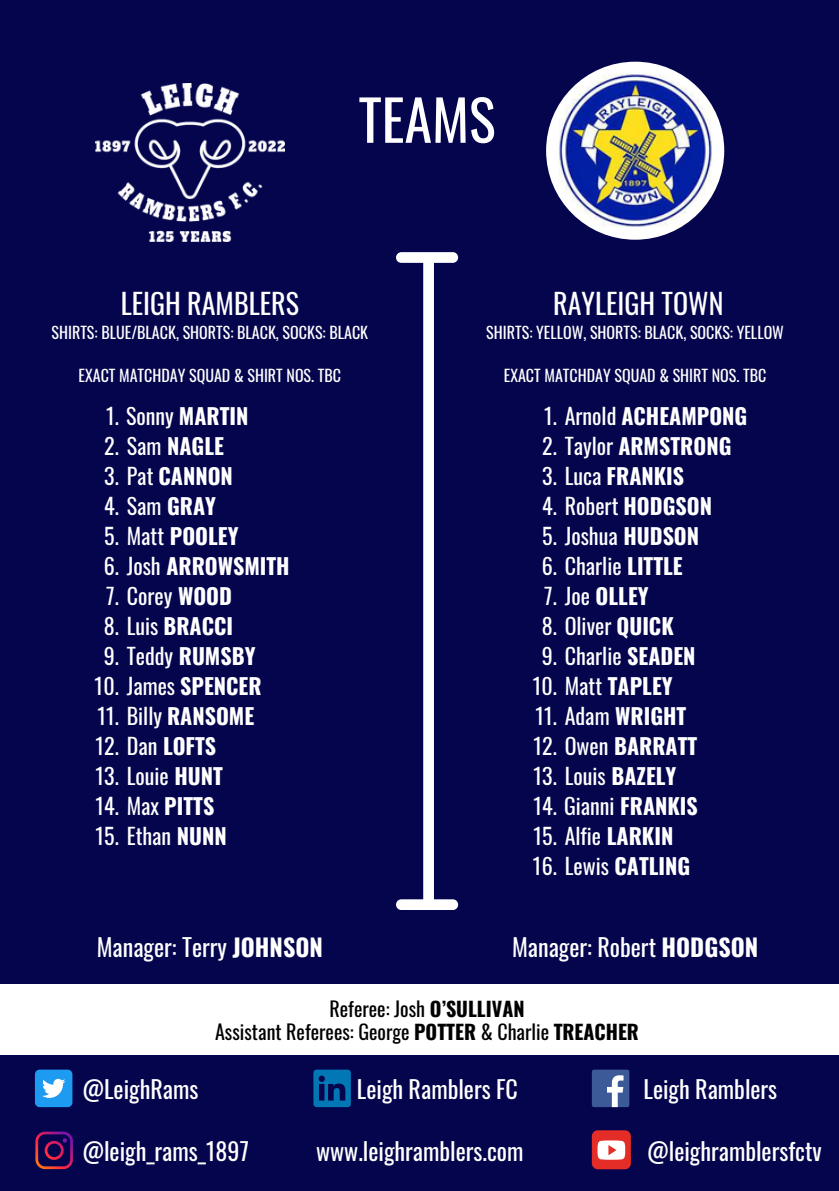
<style>
.page{position:relative;width:839px;height:1191px;background:#fff}
.page>*{position:absolute;margin:0;border:0;box-sizing:border-box;transform-origin:0 0}
.t1{font:56px "Oswald";color:#fff}
.t2{font:28px "Oswald";color:#fff}
.t3{font:24px "Oswald";color:#fff}
.t4{font:22px "Oswald";color:#fff}
.t5{font:700 22px "Oswald";color:#fff}
.t6{font:20px/23px "Oswald";color:#000;text-align:center}
.t7{font:16px "Oswald";color:#fff}
.s1{font-weight:700}
.s2{font-weight:400}
</style>
<div class="page">
<div style="left:0;top:0;width:838px;height:1191px;background:#04054d"></div>
<svg style="left:396px;top:252px;width:62px;height:658px"></svg>
<img style="left:95px;top:84px;width:189px;height:157px">
<div style="left:0;top:984px;width:838px;height:71px;background:#fff"></div>
<svg style="left:35px;top:1132px;width:38px;height:37px"></svg>
<div style="left:591px;top:1070px;width:38px;height:37px;background:#3d5a98;border-radius:2px"></div>
<svg style="left:607px;top:1075px;width:16px;height:32px"></svg>
<div style="left:591px;top:1130px;width:39px;height:39px;background:#e52d27;border-radius:6px"></div>
<svg style="left:597px;top:1140px;width:28px;height:20px"></svg>
<div style="left:35px;top:1070px;width:37px;height:37px;background:#1d9bf0;border-radius:5px"></div>
<svg style="left:42px;top:1079px;width:23px;height:19px"></svg>
<svg style="left:313px;top:1070px;width:38px;height:37px"></svg>
<img style="left:546px;top:62px;width:178px;height:178px;border-radius:50%">
<h1 class="t1" style="left:358px;top:76px;width:138px">TEAMS</h1>
<p class="t2" style="left:121px;top:282px;width:180px">LEIGH RAMBLERS</p>
<p class="t7" style="left:52px;top:320px;width:318px">SHIRTS: BLUE/BLACK, SHORTS: BLACK, SOCKS: BLACK</p>
<p class="t7" style="left:79px;top:363px;width:264px">EXACT MATCHDAY SQUAD &amp; SHIRT NOS. TBC</p>
<p class="t4" style="left:106px;top:399px;width:144px">1. Sonny <span class="s1">MARTIN</span></p>
<p class="t4" style="left:104px;top:429px;width:121px">2. Sam <span class="s1">NAGLE</span></p>
<p class="t5" style="left:104px;top:459px;width:130px"><span class="s2">3. Pat</span> CANNON</p>
<p class="t4" style="left:104px;top:489px;width:113px">4. Sam <span class="s1">GRAY</span></p>
<p class="t4" style="left:104px;top:519px;width:136px">5. Matt <span class="s1">POOLEY</span></p>
<p class="t5" style="left:104px;top:549px;width:187px"><span class="s2">6. Josh</span> ARROWSMITH</p>
<p class="t4" style="left:106px;top:579px;width:127px">7. Corey <span class="s1">WOOD</span></p>
<p class="t4" style="left:104px;top:609px;width:131px">8. Luis <span class="s1">BRACCI</span></p>
<p class="t4" style="left:104px;top:639px;width:153px">9. Teddy <span class="s1">RUMSBY</span></p>
<p class="t4" style="left:95px;top:669px;width:168px">10. James <span class="s1">SPENCER</span></p>
<p class="t4" style="left:97px;top:699px;width:158px">11. Billy <span class="s1">RANSOME</span></p>
<p class="t4" style="left:95px;top:729px;width:122px">12. Dan <span class="s1">LOFTS</span></p>
<p class="t4" style="left:95px;top:759px;width:129px">13. Louie <span class="s1">HUNT</span></p>
<p class="t4" style="left:95px;top:789px;width:120px">14. Max <span class="s1">PITTS</span></p>
<p class="t4" style="left:96px;top:819px;width:133px">15. Ethan <span class="s1">NUNN</span></p>
<p class="t2" style="left:553px;top:282px;width:172px">RAYLEIGH TOWN</p>
<p class="t7" style="left:486px;top:320px;width:299px">SHIRTS: YELLOW, SHORTS: BLACK, SOCKS: YELLOW</p>
<p class="t7" style="left:504px;top:363px;width:264px">EXACT MATCHDAY SQUAD &amp; SHIRT NOS. TBC</p>
<p class="t5" style="left:544px;top:399px;width:205px"><span class="s2">1. Arnold</span> ACHEAMPONG</p>
<p class="t5" style="left:542px;top:429px;width:191px"><span class="s2">2. Taylor</span> ARMSTRONG</p>
<p class="t5" style="left:542px;top:459px;width:143px"><span class="s2">3. Luca</span> FRANKIS</p>
<p class="t4" style="left:542px;top:489px;width:171px">4. Robert <span class="s1">HODGSON</span></p>
<p class="t4" style="left:542px;top:519px;width:158px">5. Joshua <span class="s1">HUDSON</span></p>
<p class="t4" style="left:541px;top:549px;width:143px">6. Charlie <span class="s1">LITTLE</span></p>
<p class="t4" style="left:544px;top:579px;width:106px">7. Joe <span class="s1">OLLEY</span></p>
<p class="t4" style="left:541px;top:609px;width:133px">8. Oliver <span class="s1">QUICK</span></p>
<p class="t4" style="left:541px;top:639px;width:155px">9. Charlie <span class="s1">SEADEN</span></p>
<p class="t4" style="left:532px;top:669px;width:141px">10. Matt <span class="s1">TAPLEY</span></p>
<p class="t4" style="left:535px;top:699px;width:153px">11. Adam <span class="s1">WRIGHT</span></p>
<p class="t4" style="left:533px;top:729px;width:165px">12. Owen <span class="s1">BARRATT</span></p>
<p class="t4" style="left:533px;top:759px;width:144px">13. Louis <span class="s1">BAZELY</span></p>
<p class="t4" style="left:533px;top:789px;width:166px">14. Gianni <span class="s1">FRANKIS</span></p>
<p class="t4" style="left:533px;top:819px;width:141px">15. Alfie <span class="s1">LARKIN</span></p>
<p class="t4" style="left:533px;top:849px;width:159px">16. Lewis <span class="s1">CATLING</span></p>
<p class="t3" style="left:97px;top:928px;width:228px">Manager: Terry <span class="s1">JOHNSON</span></p>
<p class="t3" style="left:512px;top:928px;width:247px">Manager: Robert <span class="s1">HODGSON</span></p>
<p class="t6" style="left:215px;top:997px;width:425px">Referee: Josh <span class="s1">O’SULLIVAN<br></span>Assistant Referees: George <span class="s1">POTTER</span> &amp; Charlie <span class="s1">TREACHER</span></p>
<p class="t3" style="left:357px;top:1070px;width:162px">Leigh Ramblers FC</p>
<p class="t3" style="left:82px;top:1070px;width:117px">@LeighRams</p>
<p class="t3" style="left:82px;top:1132px;width:168px">@leigh_rams_1897</p>
<p class="t3" style="left:316px;top:1132px;width:209px">www.leighramblers.com</p>
<p class="t3" style="left:643px;top:1070px;width:135px">Leigh Ramblers</p>
<p class="t3" style="left:647px;top:1132px;width:176px">@leighramblersfctv</p>
</div>
